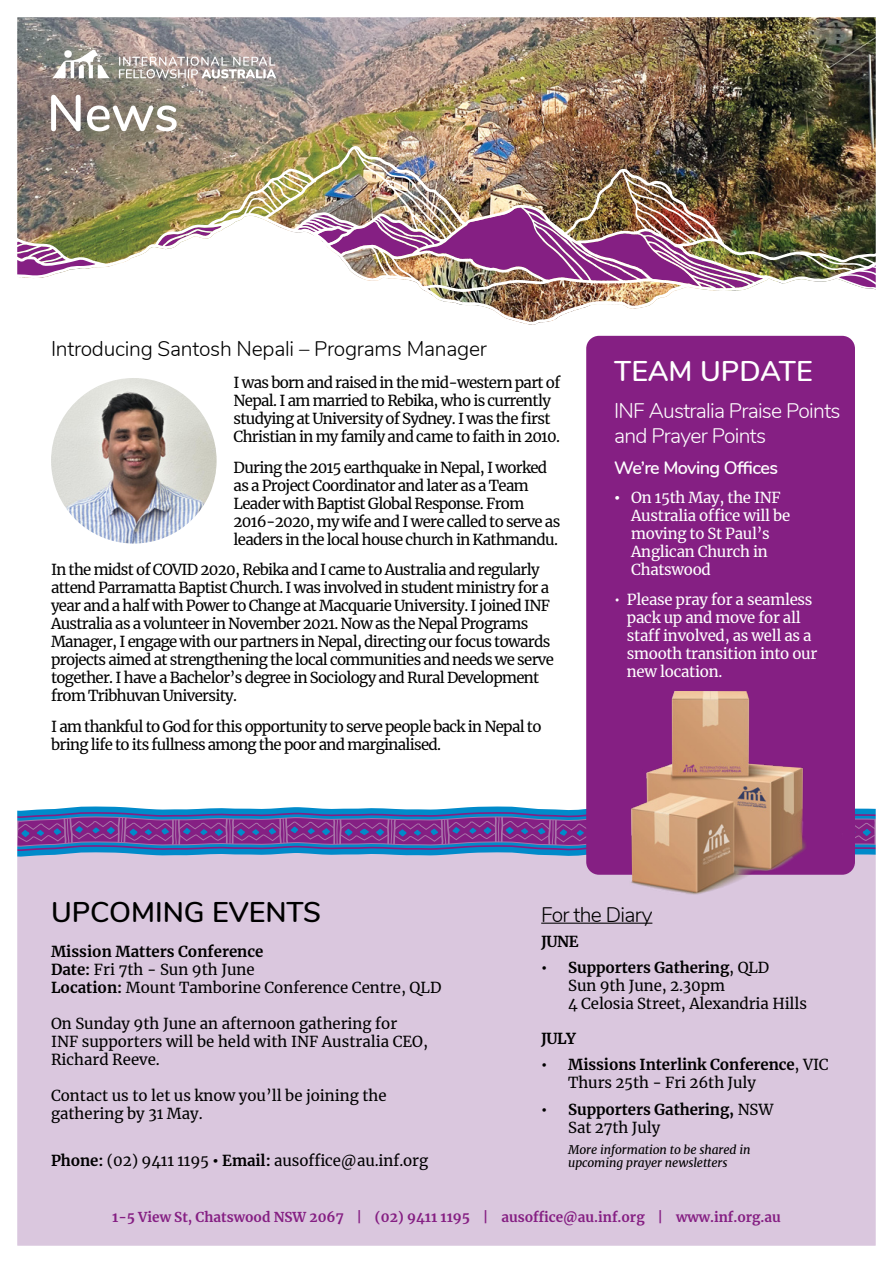
<style>
.page{position:relative;width:893px;height:1263px;background:#fff}
.page>*{position:absolute;margin:0;border:0;box-sizing:border-box;transform-origin:0 0}
.t1{font:600 51px "Nunito";color:#fff}
.t2{font:600 28.5px "Nunito";color:#000}
.t3{font:600 28.5px "Nunito";color:#fff}
.t4{font:300 21px "Nunito";letter-spacing:-.01em;color:#000}
.t5{font:300 21px/25.2px "Nunito";letter-spacing:-.035em;color:#fff}
.t6{font:300 21px "Nunito";letter-spacing:-.035em;color:#000}
.t7{font:600 18px "Nunito";letter-spacing:-.035em;color:#fff}
.t8{font:15px/18px "Merriweather";letter-spacing:-.045em;color:#000}
.t9{font:15px/18px "Merriweather";color:#000}
.t10{font:15px/18px "Merriweather";letter-spacing:-.02em;color:#fff}
.t11{font:15px/18px "Merriweather";letter-spacing:-.005em;color:#000}
.t12{font:700 15px/18px "Merriweather";letter-spacing:-.005em;color:#000}
.t13{font:700 13.5px "Merriweather";color:#851f83}
.t14{font:italic 12px/13.5px "Merriweather";letter-spacing:-.005em;color:#000}
.s1{font-weight:900}
.s2{font-weight:700}
.s3{font-weight:400}
</style>
<div class="page">
<img style="left:17px;top:17px;width:859px;height:1229px">
<hr style="left:541px;top:923px;width:111px;height:1px;background:#000">
<img style="left:630px;top:691px;width:212px;height:203px">
<h1 class="t1" style="left:47px;top:76px;width:133px">News</h1>
<h3 class="t4" style="left:51px;top:333px;width:438px">Introducing Santosh Nepali – Programs Manager</h3>
<p class="t8" style="left:234px;top:373px;width:328px">I was born and raised in the mid-western part of Nepal. I am married to Rebika, who is currently studying at University of Sydney. I was the first Christian in my family and came to faith in 2010.</p>
<p class="t8" style="left:234px;top:458px;width:328px">During the 2015 earthquake in Nepal, I worked as a Project Coordinator and later as a Team Leader with Baptist Global Response. From 2016-2020, my wife and I were called to serve as leaders in the local house church in Kathmandu.</p>
<p class="t8" style="left:51px;top:560px;width:504px">In the midst of COVID 2020, Rebika and I came to Australia and regularly attend Parramatta Baptist Church. I was involved in student ministry for a year and a half with Power to Change at Macquarie University. I joined INF Australia as a volunteer in November 2021. Now as the Nepal Programs Manager, I engage with our partners in Nepal, directing our focus towards projects aimed at strengthening the local communities and needs we serve together. I have a Bachelor’s degree in Sociology and Rural Development from Tribhuvan University.</p>
<p class="t8" style="left:51px;top:717px;width:492px">I am thankful to God for this opportunity to serve people back in Nepal to bring life to its fullness among the poor and marginalised.</p>
<h2 class="t3" style="left:614px;top:350px;width:200px">TEAM UPDATE</h2>
<h3 class="t5" style="left:614px;top:397px;width:228px">INF Australia Praise Points and Prayer Points</h3>
<p class="t7" style="left:614px;top:454px;width:165px">We’re Moving Offices</p>
<p class="t10" style="left:631px;top:488px;width:161px;text-indent:-17px"><span class="s1">•</span> On 15th May, the INF<br>Australia office will be moving to St Paul’s<br>Anglican Church in<br>Chatswood</p>
<p class="t10" style="left:627px;top:590px;width:192px;text-indent:-13px">• Please pray for a seamless pack up and move for all staff involved, as well as a smooth transition into our new location.</p>
<h2 class="t2" style="left:51px;top:891px;width:272px">UPCOMING EVENTS</h2>
<p class="t9" style="left:51px;top:942px;width:392px"><span class="s2">Mission Matters Conference<br>Date:</span> Fri 7th - Sun 9th June<br><span class="s2">Location:</span> Mount Tamborine Conference Centre, QLD</p>
<p class="t9" style="left:51px;top:1014px;width:379px">On Sunday 9th June an afternoon gathering for<br>INF supporters will be held with INF Australia CEO,<br>Richard Reeve.</p>
<p class="t9" style="left:51px;top:1086px;width:337px">Contact us to let us know you’ll be joining the gathering by 31 May.</p>
<p class="t11" style="left:51px;top:1151px;width:379px"><span class="s2">Phone:</span> (02) 9411 1195 <span class="s1">•</span> <span class="s2">Email:</span> ausoffice@au.inf.org</p>
<h3 class="t6" style="left:541px;top:899px;width:113px">For the Diary</h3>
<p class="t12" style="left:541px;top:932px;width:39px">JUNE</p>
<p class="t11" style="left:568px;top:958px;width:240px;text-indent:-27px"><span class="s2">• Supporters Gathering</span>, QLD<br>Sun 9th June, 2.30pm<br>4 Celosia Street, Alexandria Hills</p>
<p class="t12" style="left:541px;top:1029px;width:36px">JULY</p>
<p class="t12" style="left:568px;top:1055px;width:262px;text-indent:-27px">• Missions Interlink Conference<span class="s3">, VIC<br>Thurs 25th - Fri 26th July</span></p>
<p class="t12" style="left:568px;top:1100px;width:207px;text-indent:-27px">• Supporters Gathering, <span class="s3">NSW<br>Sat 27th July</span></p>
<p class="t14" style="left:568px;top:1142px;width:184px">More information to be shared in upcoming prayer newsletters</p>
<p class="t13" style="left:112px;top:1208px;width:670px">1-5 View St, Chatswood NSW 2067 | (02) 9411 1195 | ausoffice@au.inf.org | www.inf.org.au</p>
</div>
